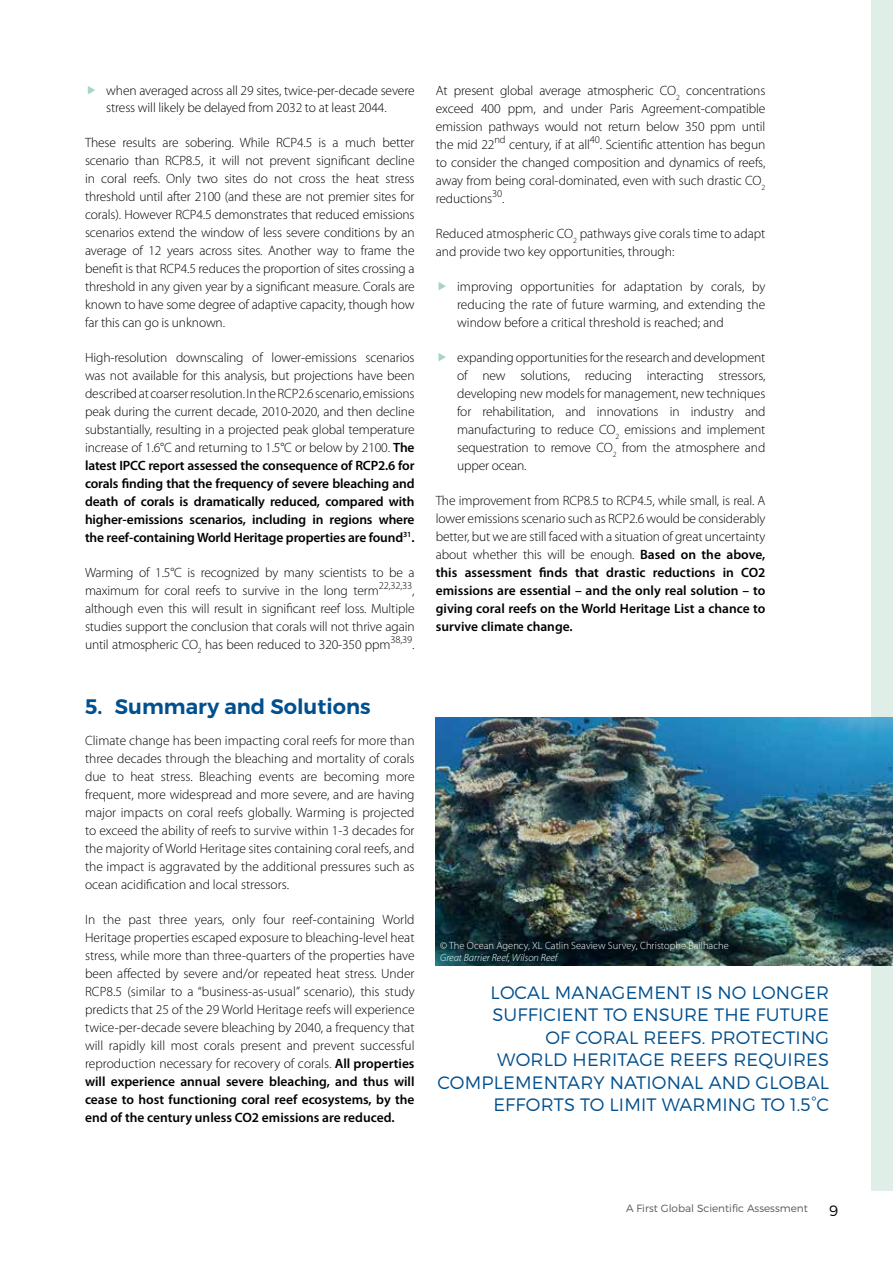
<style>
.page{position:relative;width:893px;height:1263px;background:#fff}
.page>*{position:absolute;margin:0;border:0;box-sizing:border-box;transform-origin:0 0}
.TT_1{font:600 21px "Montserrat";color:#004f8e}
.exergue{font:300 18px/22.5px "Montserrat";letter-spacing:.01em;color:#004f8e;text-align:right}
.t1{font:300 15px "Montserrat";color:#000}
.txt{font:300 13.5px/18px "Myriad Pro";letter-spacing:-.01em;color:#000;text-align:justify}
.txt-2{font:300 10.5px "Myriad Pro";color:#fff}
.t2{font:300 10.5px "Montserrat";color:#575756}
.txt-3{font:italic 300 10.5px "Myriad Pro";color:#fff}
.s1{font-weight:600}
</style>
<div class="page">
<div style="left:872px;top:0;width:21px;height:1191px;background:#dfefe7"></div>
<img style="left:436px;top:717px;width:457px;height:248px">
<p class="txt" style="left:106px;top:82px;width:310px;line-height:16.5px">when averaged across all 29 sites, twice-per-decade severe stress will likely be delayed from 2032 to at least 2044.</p>
<p class="txt" style="left:85px;top:133px;width:331px">These results are sobering. While RCP4.5 is a much better scenario than RCP8.5, it will not prevent significant decline in coral reefs. Only two sites do not cross the heat stress threshold until after 2100 (and these are not premier sites for corals). However RCP4.5 demonstrates that reduced emissions scenarios extend the window of less severe conditions by an average of 12 years across sites. Another way to frame the benefit is that RCP4.5 reduces the proportion of sites crossing a threshold in any given year by a significant measure. Corals are known to have some degree of adaptive capacity, though how far this can go is unknown.</p>
<p class="txt" style="left:85px;top:348px;width:331px">High-resolution downscaling of lower-emissions scenarios was not available for this analysis, but projections have been described at coarser resolution. In the RCP2.6 scenario, emissions peak during the current decade, 2010-2020, and then decline substantially, resulting in a projected peak global temperature increase of 1.6°C and returning to 1.5°C or below by 2100. <span class="s1">The latest IPCC report assessed the consequence of RCP2.6 for corals finding that the frequency of severe bleaching and death of corals is dramatically reduced, compared with higher-emissions scenarios, including in regions where the reef-containing World Heritage properties are found</span><sup>31</sup><span class="s1">.</span></p>
<p class="txt" style="left:85px;top:563px;width:331px">Warming of 1.5°C is recognized by many scientists to be a maximum for coral reefs to survive in the long term<sup>22,32,33</sup>, although even this will result in significant reef loss. Multiple studies support the conclusion that corals will not thrive again until atmospheric CO<sub>2</sub> has been reduced to 320-350 ppm<sup>38,39</sup>.</p>
<p class="TT_1" style="left:85px;top:693px;width:287px">5. Summary and Solutions</p>
<p class="txt" style="left:85px;top:731px;width:331px">Climate change has been impacting coral reefs for more than three decades through the bleaching and mortality of corals due to heat stress. Bleaching events are becoming more frequent, more widespread and more severe, and are having major impacts on coral reefs globally. Warming is projected to exceed the ability of reefs to survive within 1-3 decades for the majority of World Heritage sites containing coral reefs, and the impact is aggravated by the additional pressures such as ocean acidification and local stressors.</p>
<p class="txt" style="left:85px;top:910px;width:331px">In the past three years, only four reef-containing World Heritage properties escaped exposure to bleaching-level heat stress, while more than three-quarters of the properties have been affected by severe and/or repeated heat stress. Under RCP8.5 (similar to a “business-as-usual” scenario), this study predicts that 25 of the 29 World Heritage reefs will experience twice-per-decade severe bleaching by 2040, a frequency that will rapidly kill most corals present and prevent successful reproduction necessary for recovery of corals. <span class="s1">All properties will experience annual severe bleaching, and thus will cease to host functioning coral reef ecosystems, by the end of the century unless CO2 emissions are reduced.</span></p>
<p class="txt" style="left:436px;top:82px;width:331px">At present global average atmospheric CO<sub>2</sub> concentrations exceed 400 ppm, and under Paris Agreement-compatible emission pathways would not return below 350 ppm until the mid 22<sup>nd</sup> century, if at all<sup>40</sup>. Scientific attention has begun to consider the changed composition and dynamics of reefs, away from being coral-dominated, even with such drastic CO<sub>2 </sub>reductions<sup>30</sup>.</p>
<p class="txt" style="left:436px;top:225px;width:331px">Reduced atmospheric CO<sub>2</sub> pathways give corals time to adapt and provide two key opportunities, through:</p>
<p class="txt" style="left:457px;top:278px;width:310px">improving opportunities for adaptation by corals, by reducing the rate of future warming, and extending the window before a critical threshold is reached; and</p>
<p class="txt" style="left:457px;top:349px;width:310px">expanding opportunities for the research and development of new solutions, reducing interacting stressors, developing new models for management, new techniques for rehabilitation, and innovations in industry and manufacturing to reduce CO<sub>2</sub> emissions and implement sequestration to remove CO<sub>2</sub> from the atmosphere and upper ocean.</p>
<p class="txt" style="left:436px;top:492px;width:331px">The improvement from RCP8.5 to RCP4.5, while small, is real. A lower emissions scenario such as RCP2.6 would be considerably better, but we are still faced with a situation of great uncertainty about whether this will be enough. <span class="s1">Based on the above, this assessment finds that drastic reductions in CO2 emissions are essential – and the only real solution – to giving coral reefs on the World Heritage List a chance to survive climate change.</span></p>
<p class="txt-2" style="left:440px;top:939px;width:290px">© The Ocean Agency, XL Catlin Seaview Survey, Christophe Bailhache</p>
<p class="txt-3" style="left:440px;top:951px;width:119px">Great Barrier Reef, Wilson Reef</p>
<p class="exergue" style="left:437px;top:981px;width:393px">LOCAL MANAGEMENT IS NO LONGER<br>SUFFICIENT TO ENSURE THE FUTURE<br>OF CORAL REEFS. PROTECTING<br>WORLD HERITAGE REEFS REQUIRES<br>COMPLEMENTARY NATIONAL AND GLOBAL<br>EFFORTS TO LIMIT WARMING TO 1.5°C</p>
<p class="t2" style="left:626px;top:1201px;width:183px">A First Global Scientific Assessment</p>
<p class="t1" style="left:829px;top:1201px;width:11px">9</p>
</div>
